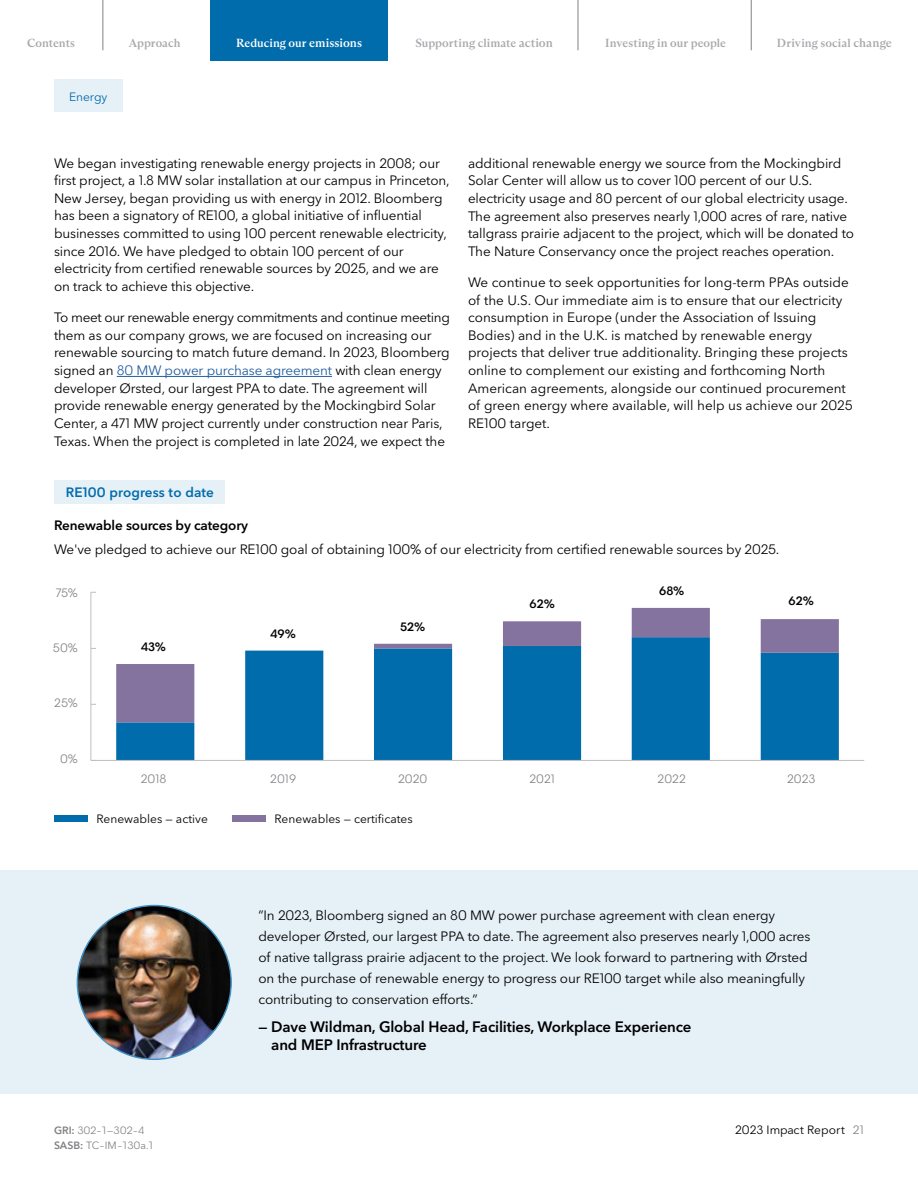
<style>
.page{position:relative;width:918px;height:1188px;background:#fff}
.page>*{position:absolute;margin:0;border:0;box-sizing:border-box;transform-origin:0 0}
.t1{font:600 15px/18.8px "Avenir Next P For BBG";letter-spacing:-.01em;color:#000}
.t2{font:13.5px/17.7px "Avenir Next P For BBG";letter-spacing:-.01em;color:#000}
.t3{font:600 13.5px "Avenir Next P For BBG";letter-spacing:-.01em;color:#000}
.t4{font:600 13.5px "Avenir Next P For BBG";letter-spacing:.01em;color:#006cac}
.t5{font:12px "Avenir Next P For BBG";color:#000}
.t6{font:12px "Avenir Next P For BBG";color:#808285}
.t7{font:600 12px "Avenir Next P For BBG";color:#000}
.t8{font:12px "Avenir Next P For BBG";color:#006cac}
.t9{font:500 11.85px "Bloomberg Arizona Text";letter-spacing:.005em;color:#a7a9ac}
.t10{font:500 11.85px "Bloomberg Arizona Text";color:#fff}
.t11{font:10.5px/14.7px "Avenir Next M For BBG";color:#808285}
.s1{font-size:12.3px}
.s2{color:#215e9e}
.s3{font-weight:600}
.s4{color:#808285}
</style>
<div class="page">
<div style="left:211px;top:0;width:177px;height:62px;background:#006cac"></div>
<hr style="left:751px;top:0;width:1px;height:50px;background:#808285">
<hr style="left:103px;top:0;width:1px;height:50px;background:#808285">
<hr style="left:578px;top:0;width:1px;height:50px;background:#808285">
<div style="left:0;top:870px;width:918px;height:224px;background:#e6f0f7"></div>
<hr style="left:117px;top:376px;width:215px;height:1px;background:#215e9e">
<div style="left:54px;top:480px;width:171px;height:24px;background:#e6f0f7"></div>
<svg style="left:116px;top:722px;width:723px;height:38px;fill:#006cac"></svg>
<svg style="left:116px;top:608px;width:723px;height:114px"></svg>
<hr style="left:90px;top:592px;width:1px;height:168px;background:#bfbfbf">
<hr style="left:91px;top:760px;width:773px;height:1px;background:#bfbfbf">
<div style="left:54px;top:815px;width:34px;height:6px;background:#006cac"></div>
<div style="left:232px;top:815px;width:34px;height:6px;background:#84739e"></div>
<img style="left:77px;top:906px;width:154px;height:153px;border-radius:77px">
<div style="left:54px;top:80px;width:68px;height:32px;background:#e6f0f7"></div>
<p class="t9" style="left:27px;top:36px;width:50px">Contents</p>
<p class="t9" style="left:129px;top:36px;width:53px">Approach</p>
<p class="t10" style="left:236px;top:37px;width:127px">Reducing our <span class="s1">emissions</span></p>
<p class="t9" style="left:415px;top:37px;width:139px">Supporting climate <span class="s1">action</span></p>
<p class="t9" style="left:605px;top:36px;width:122px">Investing in our people</p>
<p class="t9" style="left:777px;top:37px;width:116px">Driving social <span class="s1">change</span></p>
<p class="t8" style="left:69px;top:89px;width:40px">Energy</p>
<p class="t2" style="left:54px;top:154px;width:397px">We began investigating renewable energy projects in 2008; our first project, a 1.8 MW solar installation at our campus in Princeton, New Jersey, began providing us with energy in 2012. Bloomberg has been a signatory of RE100, a global initiative of influential businesses committed to using 100 percent renewable electricity, since 2016. We have pledged to obtain 100 percent of our electricity from certified renewable sources by 2025, and we are on track to achieve this objective.</p>
<p class="t2" style="left:54px;top:309px;width:397px">To meet our renewable energy commitments and continue meeting them as our company grows, we are focused on increasing our renewable sourcing to match future demand. In 2023, Bloomberg signed an <span class="s2">80 MW power purchase agreement</span> with clean energy developer Ørsted, our largest PPA to date. The agreement will provide renewable energy generated by the Mockingbird Solar Center, a 471 MW project currently under construction near Paris, Texas. When the project is completed in late 2024, we expect the</p>
<p class="t4" style="left:66px;top:484px;width:150px">RE100 progress to date</p>
<p class="t2" style="left:468px;top:154px;width:388px">additional renewable energy we source from the Mockingbird Solar Center will allow us to cover 100 percent of our U.S. electricity usage and 80 percent of our global electricity usage.<br>The agreement also preserves nearly 1,000 acres of rare, native tallgrass prairie adjacent to the project, which will be donated to The Nature Conservancy once the project reaches operation.</p>
<p class="t2" style="left:468px;top:273px;width:386px">We continue to seek opportunities for long-term PPAs outside of the U.S. Our immediate aim is to ensure that our electricity consumption in Europe (under the Association of Issuing Bodies) and in the U.K. is matched by renewable energy projects that deliver true additionality. Bringing these projects online to complement our existing and forthcoming North American agreements, alongside our continued procurement of green energy where available, will help us achieve our 2025<br>RE100 target.</p>
<p class="t3" style="left:54px;top:517px;width:196px">Renewable sources by category</p>
<p class="t2" style="left:54px;top:541px;width:727px">We've pledged to achieve our RE100 goal of obtaining 100% of our electricity from certified renewable sources by 2025.</p>
<p class="t6" style="left:56px;top:586px;width:24px">75%</p>
<p class="t6" style="left:53px;top:641px;width:26px">50%</p>
<p class="t7" style="left:141px;top:639px;width:26px">43%</p>
<p class="t7" style="left:270px;top:626px;width:27px">49%</p>
<p class="t7" style="left:400px;top:619px;width:27px">52%</p>
<p class="t7" style="left:530px;top:596px;width:27px">62%</p>
<p class="t7" style="left:659px;top:584px;width:27px">68%</p>
<p class="t7" style="left:789px;top:593px;width:27px">62%</p>
<p class="t6" style="left:54px;top:696px;width:25px">25%</p>
<p class="t6" style="left:60px;top:751px;width:19px">0%</p>
<p class="t6" style="left:141px;top:772px;width:27px">2018</p>
<p class="t6" style="left:270px;top:772px;width:27px">2019</p>
<p class="t6" style="left:398px;top:772px;width:31px">2020</p>
<p class="t6" style="left:529px;top:772px;width:27px">2021</p>
<p class="t6" style="left:658px;top:772px;width:30px">2022</p>
<p class="t6" style="left:787px;top:772px;width:30px">2023</p>
<p class="t5" style="left:97px;top:811px;width:113px">Renewables — active</p>
<p class="t5" style="left:275px;top:811px;width:140px">Renewables — certificates</p>
<p class="t11" style="left:54px;top:1123px;width:102px"><span class="s3">GRI:</span> 302–1—302–4<br><span class="s3">SASB:</span> TC–IM–130a.1</p>
<p class="t2" style="left:258px;top:905px;width:554px;line-height:21px">”In 2023, Bloomberg signed an 80 MW power purchase agreement with clean energy developer Ørsted, our largest PPA to date. The agreement also preserves nearly 1,000 acres of native tallgrass prairie adjacent to the project. We look forward to partnering with Ørsted on the purchase of renewable energy to progress our RE100 target while also meaningfully contributing to conservation efforts.”</p>
<p class="t1" style="left:271px;top:1017px;width:422px;text-indent:-13px">— Dave Wildman, Global Head, Facilities, Workplace Experience and MEP Infrastructure</p>
<p class="t5" style="left:735px;top:1123px;width:130px">2023 Impact Report <span class="s4">21</span></p>
</div>
